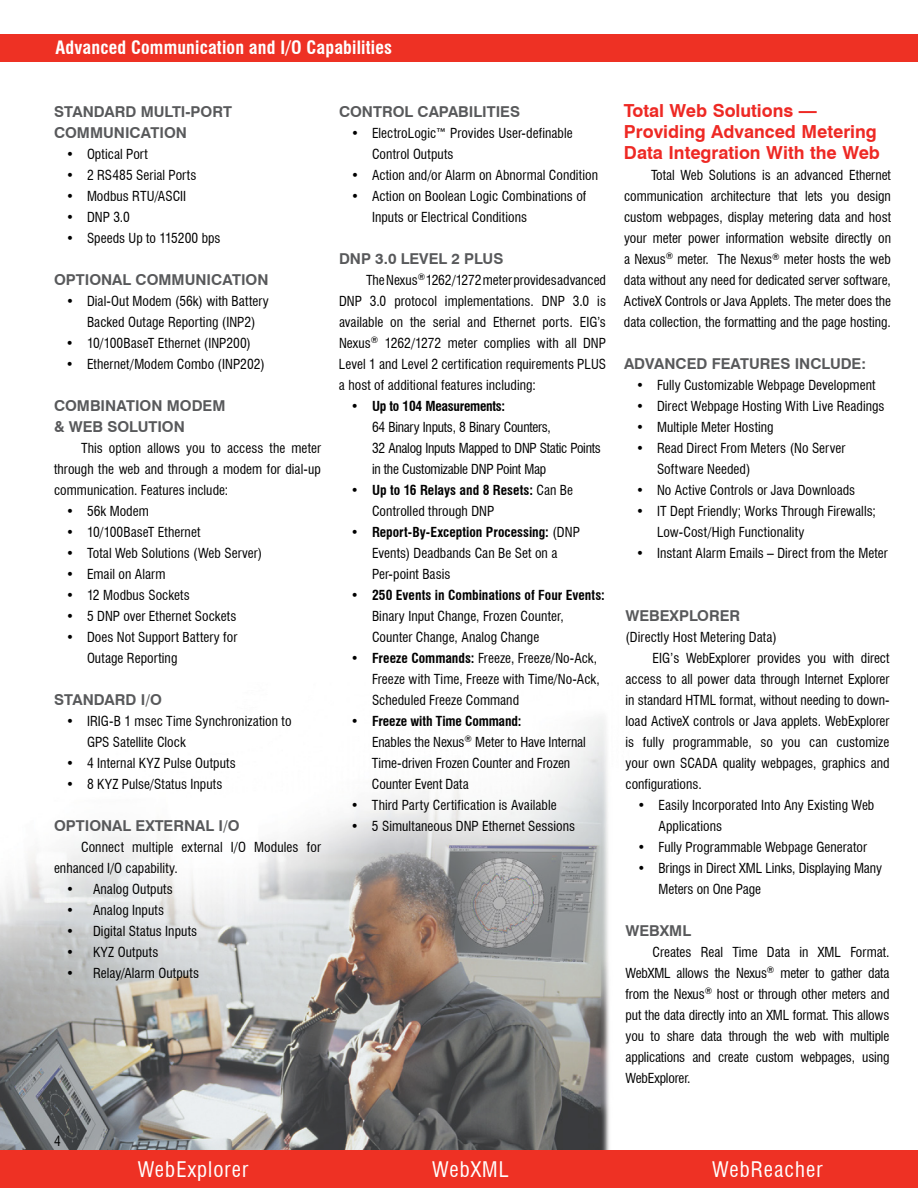
<style>
.page{position:relative;width:918px;height:1188px;background:#fff}
.page>*{position:absolute;margin:0;border:0;box-sizing:border-box;transform-origin:0 0}
.t1{font:condensed 21px "Swiss 721 BT";letter-spacing:.05em;color:#fff}
.t2{font:700 18px/21px "Swiss 721 BT";color:#ee2924}
.t3{font:700 condensed 18px "Swiss 721 BT";letter-spacing:.01em;color:#fff}
.t4{font:700 15px/21px "Swiss 721 BT";color:#58595b}
.t5{font:condensed 13.5px/21px "Swiss 721 BT";letter-spacing:.005em;color:#000}
.t6{font:condensed 13.5px/21px "Swiss 721 BT";letter-spacing:-.02em;color:#000}
.t7{font:700 condensed 13.5px "Swiss 721 BT";color:#000}
.t8{font:700 condensed 13.5px "Swiss 721 BT";letter-spacing:-.02em;color:#000}
.s1{font-weight:700}
</style>
<div class="page">
<img style="left:0;top:717px;width:609px;height:433px">
<div style="left:0;top:35px;width:918px;height:27px;background:#ee3124"></div>
<div style="left:0;top:1150px;width:918px;height:38px;background:#ee3124"></div>
<h2 class="t3" style="left:56px;top:37px;width:338px">Advanced Communication and I/O Capabilities</h2>
<p class="t4" style="left:54px;top:101px;width:180px">STANDARD MULTI-PORT<br>COMMUNICATION</p>
<p class="t5" style="left:66px;top:144px;width:83px">• Optical Port</p>
<p class="t5" style="left:66px;top:165px;width:132px">• 2 RS485 Serial Ports</p>
<p class="t5" style="left:66px;top:186px;width:122px">• Modbus RTU/ASCII</p>
<p class="t5" style="left:66px;top:207px;width:65px">• DNP 3.0</p>
<p class="t5" style="left:66px;top:228px;width:156px">• Speeds Up to 115200 bps</p>
<p class="t4" style="left:54px;top:269px;width:216px">OPTIONAL COMMUNICATION</p>
<p class="t5" style="left:66px;top:291px;width:204px;text-align:center">• Dial-Out Modem (56k) with Battery<br>Backed Outage Reporting (INP2)</p>
<p class="t5" style="left:66px;top:333px;width:186px">• 10/100BaseT Ethernet (INP200)</p>
<p class="t5" style="left:66px;top:354px;width:200px">• Ethernet/Modem Combo (INP202)</p>
<p class="t4" style="left:54px;top:395px;width:173px">COMBINATION MODEM &amp; WEB SOLUTION</p>
<p class="t5" style="left:54px;top:438px;width:269px;text-align:justify;text-indent:27px">This option allows you to access the meter through the web and through a modem for dial-up communication. Features include:</p>
<p class="t5" style="left:66px;top:501px;width:84px">• 56k Modem</p>
<p class="t5" style="left:66px;top:522px;width:136px">• 10/100BaseT Ethernet</p>
<p class="t5" style="left:66px;top:543px;width:198px">• Total Web Solutions (Web Server)</p>
<p class="t5" style="left:66px;top:564px;width:101px">• Email on Alarm</p>
<p class="t5" style="left:66px;top:585px;width:125px">• 12 Modbus Sockets</p>
<p class="t5" style="left:66px;top:606px;width:172px">• 5 DNP over Ethernet Sockets</p>
<p class="t5" style="left:87px;top:627px;width:152px;text-indent:-21px">• Does Not Support Battery for<br>Outage Reporting</p>
<p class="t4" style="left:54px;top:689px;width:109px">STANDARD I/O</p>
<p class="t5" style="left:87px;top:711px;width:206px;text-indent:-21px">• IRIG-B 1 msec Time Synchronization to<br>GPS Satellite Clock</p>
<p class="t5" style="left:66px;top:753px;width:171px">• 4 Internal KYZ Pulse Outputs</p>
<p class="t5" style="left:66px;top:774px;width:158px">• 8 KYZ Pulse/Status Inputs</p>
<p class="t4" style="left:54px;top:815px;width:187px">OPTIONAL EXTERNAL I/O</p>
<p class="t5" style="left:54px;top:837px;width:268px;text-indent:27px">Connect multiple external I/O Modules for enhanced I/O capability.</p>
<p class="t5" style="left:66px;top:879px;width:108px">• Analog Outputs</p>
<p class="t5" style="left:66px;top:900px;width:100px">• Analog Inputs</p>
<p class="t5" style="left:66px;top:921px;width:133px">• Digital Status Inputs</p>
<p class="t5" style="left:66px;top:942px;width:94px">• KYZ Outputs</p>
<p class="t5" style="left:66px;top:963px;width:135px">• Relay/Alarm Outputs</p>
<p class="t4" style="left:339px;top:101px;width:183px">CONTROL CAPABILITIES</p>
<p class="t5" style="left:372px;top:123px;width:202px;text-indent:-21px">• ElectroLogic™ Provides User-definable<br>Control Outputs</p>
<p class="t5" style="left:351px;top:165px;width:249px">• Action and/or Alarm on Abnormal Condition</p>
<p class="t5" style="left:372px;top:186px;width:216px;text-indent:-21px">• Action on Boolean Logic Combinations of<br>Inputs or Electrical Conditions</p>
<p class="t4" style="left:339px;top:248px;width:166px">DNP 3.0 LEVEL 2 PLUS</p>
<p class="t5" style="left:339px;top:270px;width:269px;text-align:justify;text-indent:27px">The Nexus<sup>®</sup> 1262/1272 meter provides advanced DNP 3.0 protocol implementations. DNP 3.0 is available on the serial and Ethernet ports. EIG’s Nexus<sup>®</sup> 1262/1272 meter complies with all DNP Level 1 and Level 2 certification requirements PLUS a host of additional features including:</p>
<p class="t8" style="left:351px;top:398px;width:156px">• Up to 104 Measurements:</p>
<p class="t6" style="left:372px;top:417px;width:230px">64 Binary Inputs, 8 Binary Counters,<br>32 Analog Inputs Mapped to DNP Static Points in the Customizable DNP Point Map</p>
<p class="t5" style="left:372px;top:480px;width:203px;text-indent:-21px"><span class="s1">• Up to 16 Relays and 8 Resets:</span> Can Be<br>Controlled through DNP</p>
<p class="t5" style="left:372px;top:522px;width:209px;text-indent:-21px"><span class="s1">• Report-By-Exception Processing:</span> (DNP<br>Events) Deadbands Can Be Set on a<br>Per-point Basis</p>
<p class="t7" style="left:351px;top:587px;width:255px">• 250 Events in Combinations of Four Events:</p>
<p class="t5" style="left:372px;top:606px;width:193px">Binary Input Change, Frozen Counter,<br>Counter Change, Analog Change</p>
<p class="t5" style="left:372px;top:648px;width:229px;text-indent:-21px"><span class="s1">• Freeze Commands:</span> Freeze, Freeze/No-Ack,<br>Freeze with Time, Freeze with Time/No-Ack,<br>Scheduled Freeze Command</p>
<p class="t5" style="left:372px;top:711px;width:215px;text-indent:-21px"><span class="s1">• Freeze with Time Command:<br></span>Enables the Nexus<sup>®</sup> Meter to Have Internal<br>Time-driven Frozen Counter and Frozen<br>Counter Event Data</p>
<p class="t5" style="left:351px;top:795px;width:207px">• Third Party Certification is Available</p>
<p class="t5" style="left:351px;top:816px;width:226px">• 5 Simultaneous DNP Ethernet Sessions</p>
<h2 class="t2" style="left:624px;top:100px;width:257px">Total Web Solutions —<br>Providing Advanced Metering<br>Data Integration With the Web</h2>
<p class="t5" style="left:624px;top:165px;width:269px;text-align:justify;text-indent:27px">Total Web Solutions is an advanced Ethernet communication architecture that lets you design custom webpages, display metering data and host your meter power information website directly on a Nexus<sup>®</sup> meter. The Nexus<sup>®</sup> meter hosts the web data without any need for dedicated server software, ActiveX Controls or Java Applets. The meter does the data collection, the formatting and the page hosting.</p>
<p class="t4" style="left:624px;top:353px;width:244px">ADVANCED FEATURES INCLUDE:</p>
<p class="t5" style="left:636px;top:375px;width:241px">• Fully Customizable Webpage Development</p>
<p class="t5" style="left:636px;top:396px;width:250px">• Direct Webpage Hosting With Live Readings</p>
<p class="t5" style="left:636px;top:417px;width:139px">• Multiple Meter Hosting</p>
<p class="t5" style="left:657px;top:438px;width:190px;text-indent:-21px">• Read Direct From Meters (No Server<br>Software Needed)</p>
<p class="t5" style="left:636px;top:480px;width:221px">• No Active Controls or Java Downloads</p>
<p class="t5" style="left:657px;top:501px;width:220px;text-indent:-21px">• IT Dept Friendly; Works Through Firewalls;<br>Low-Cost/High Functionality</p>
<p class="t5" style="left:636px;top:543px;width:253px">• Instant Alarm Emails – Direct from the Meter</p>
<p class="t4" style="left:626px;top:605px;width:116px">WEBEXPLORER</p>
<p class="t5" style="left:626px;top:627px;width:153px">(Directly Host Metering Data)</p>
<p class="t5" style="left:652px;top:648px;width:238px">EIG’s WebExplorer provides you with direct</p>
<p class="t5" style="left:626px;top:669px;width:265px">access to all power data through Internet Explorer</p>
<p class="t5" style="left:626px;top:690px;width:265px">in standard HTML format, without needing to down-</p>
<p class="t5" style="left:626px;top:711px;width:266px">load ActiveX controls or Java applets. WebExplorer</p>
<p class="t5" style="left:626px;top:732px;width:266px">is fully programmable, so you can customize</p>
<p class="t5" style="left:626px;top:753px;width:266px">your own SCADA quality webpages, graphics and</p>
<p class="t5" style="left:626px;top:774px;width:78px">configurations.</p>
<p class="t5" style="left:659px;top:795px;width:217px;text-indent:-21px">• Easily Incorporated Into Any Existing Web<br>Applications</p>
<p class="t5" style="left:638px;top:837px;width:231px">• Fully Programmable Webpage Generator</p>
<p class="t5" style="left:659px;top:858px;width:225px;text-indent:-21px">• Brings in Direct XML Links, Displaying Many<br>Meters on One Page</p>
<p class="t4" style="left:626px;top:920px;width:67px">WEBXML</p>
<p class="t5" style="left:626px;top:942px;width:266px;text-align:justify;text-indent:27px">Creates Real Time Data in XML Format.<br>WebXML allows the Nexus<sup>®</sup> meter to gather data from the Nexus<sup>®</sup> host or through other meters and put the data directly into an XML format. This allows you to share data through the web with multiple applications and create custom webpages, using WebExplorer.</p>
<p class="t5" style="left:54px;top:1131px;width:8px">4</p>
<h1 class="t1" style="left:138px;top:1157px;width:112px">WebExplorer</h1>
<h1 class="t1" style="left:432px;top:1157px;width:78px">WebXML</h1>
<h1 class="t1" style="left:712px;top:1157px;width:112px">WebReacher</h1>
</div>
